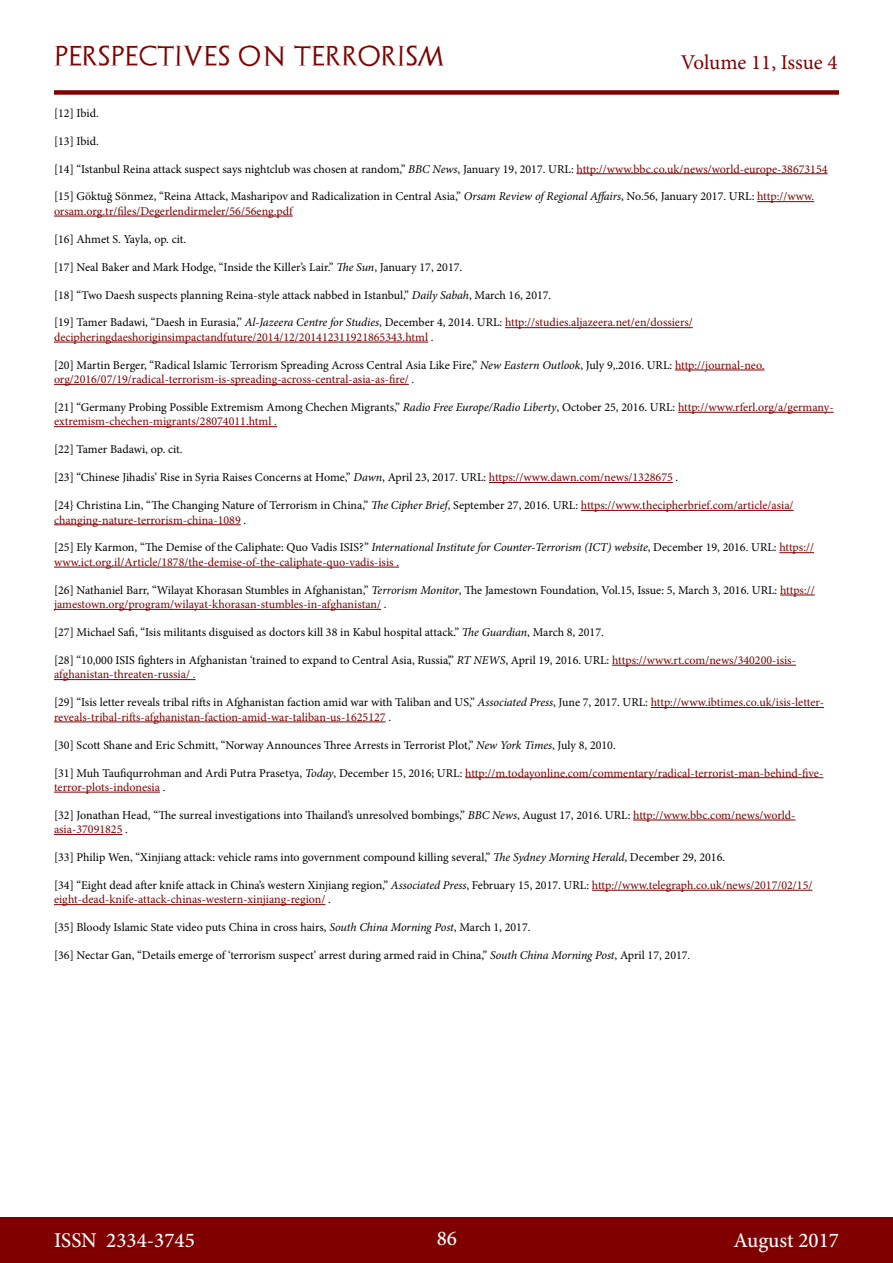
<style>
.page{position:relative;width:893px;height:1263px;background:#fff}
.page>*{position:absolute;margin:0;border:0;box-sizing:border-box;transform-origin:0 0}
.t1{font:500 21px "Minion Pro";color:#fff}
.t2{font:21px "Archeologicaps";letter-spacing:.045em;color:#800000}
.t3{font:21px "Minion Pro";letter-spacing:-.005em;color:#800000}
.t4{font:12px/14.4px "Minion Pro";color:#000}
.t5{font:12px/14.4px "Minion Pro";color:#800000}
.s1{font-style:italic}
.s2{color:#800000}
.s3{color:#000}
.s4{font-style:italic;color:#000}
</style>
<div class="page">
<div style="left:0;top:1217px;width:893px;height:46px;background:#800000"></div>
<div style="left:54px;top:90px;width:785px;height:5px;background:#800000"></div>
<hr style="left:576px;top:173px;width:252px;height:1px;background:#800000">
<hr style="left:757px;top:201px;width:57px;height:1px;background:#800000">
<hr style="left:54px;top:216px;width:239px;height:1px;background:#800000">
<hr style="left:505px;top:327px;width:188px;height:1px;background:#800000">
<hr style="left:54px;top:342px;width:374px;height:1px;background:#800000">
<hr style="left:675px;top:370px;width:90px;height:1px;background:#800000">
<hr style="left:54px;top:384px;width:355px;height:1px;background:#800000">
<hr style="left:678px;top:412px;width:156px;height:1px;background:#800000">
<hr style="left:54px;top:426px;width:223px;height:1px;background:#800000">
<hr style="left:489px;top:482px;width:184px;height:1px;background:#800000">
<hr style="left:581px;top:510px;width:213px;height:1px;background:#800000">
<hr style="left:54px;top:524px;width:187px;height:1px;background:#800000">
<hr style="left:779px;top:552px;width:35px;height:1px;background:#800000">
<hr style="left:54px;top:567px;width:345px;height:1px;background:#800000">
<hr style="left:780px;top:595px;width:35px;height:1px;background:#800000">
<hr style="left:54px;top:609px;width:327px;height:1px;background:#800000">
<hr style="left:612px;top:665px;width:184px;height:1px;background:#800000">
<hr style="left:54px;top:679px;width:142px;height:1px;background:#800000">
<hr style="left:651px;top:707px;width:173px;height:1px;background:#800000">
<hr style="left:54px;top:722px;width:332px;height:1px;background:#800000">
<hr style="left:465px;top:777px;width:358px;height:1px;background:#800000">
<hr style="left:54px;top:792px;width:106px;height:1px;background:#800000">
<hr style="left:633px;top:820px;width:162px;height:1px;background:#800000">
<hr style="left:54px;top:834px;width:69px;height:1px;background:#800000">
<hr style="left:592px;top:890px;width:220px;height:1px;background:#800000">
<hr style="left:54px;top:904px;width:271px;height:1px;background:#800000">
<h1 class="t2" style="left:54px;top:43px;width:392px">PERSPECTIVES ON TERRORISM</h1>
<h1 class="t3" style="left:681px;top:48px;width:158px">Volume 11, Issue 4</h1>
<p class="t4" style="left:54px;top:106px;width:46px">[12] Ibid.</p>
<p class="t4" style="left:54px;top:134px;width:46px">[13] Ibid.</p>
<p class="t4" style="left:54px;top:162px;width:775px">[14] “Istanbul Reina attack suspect says nightclub was chosen at random,” <span class="s1">BBC News</span>, January 19, 2017. URL: <span class="s2">http://www.bbc.co.uk/news/world-europe-38673154</span></p>
<p class="t4" style="left:54px;top:189px;width:762px">[15] Göktuğ Sönmez, “Reina Attack, Masharipov and Radicalization in Central Asia,” <span class="s1">Orsam Review of Regional Affairs</span>, No.56, January 2017. URL: <span class="s2">http://www. orsam.org.tr/files/Degerlendirmeler/56/56eng.pdf</span></p>
<p class="t4" style="left:54px;top:232px;width:134px">[16] Ahmet S. Yayla, op. cit.</p>
<p class="t4" style="left:54px;top:260px;width:410px">[17] Neal Baker and Mark Hodge, “Inside the Killer’s Lair.” <span class="s1">The Sun</span>, January 17, 2017.</p>
<p class="t4" style="left:54px;top:288px;width:499px">[18] “Two Daesh suspects planning Reina-style attack nabbed in Istanbul,” <span class="s1">Daily Sabah</span>, March 16, 2017.</p>
<p class="t5" style="left:54px;top:315px;width:640px"><span class="s3">[19] Tamer Badawi, “Daesh in Eurasia,”</span> <span class="s4">Al-Jazeera Centre for Studies</span><span class="s3">, December 4, 2014. URL:</span> http://studies.aljazeera.net/en/dossiers/ decipheringdaeshoriginsimpactandfuture/2014/12/201412311921865343.html <span class="s3">.</span></p>
<p class="t4" style="left:54px;top:358px;width:712px">[20] Martin Berger, “Radical Islamic Terrorism Spreading Across Central Asia Like Fire,” <span class="s1">New Eastern Outlook</span>, July 9,.2016. URL: <span class="s2">http://journal-neo. org/2016/07/19/radical-terrorism-is-spreading-across-central-asia-as-fire/</span> .</p>
<p class="t4" style="left:54px;top:400px;width:781px">[21] “Germany Probing Possible Extremism Among Chechen Migrants,” <span class="s1">Radio Free Europe/Radio Liberty</span>, October 25, 2016. URL: <span class="s2">http://www.rferl.org/a/germany&shy;extremism-chechen-migrants/28074011.html .</span></p>
<p class="t4" style="left:54px;top:442px;width:130px">[22] Tamer Badawi, op. cit.</p>
<p class="t4" style="left:54px;top:470px;width:626px">[23] “Chinese Jihadis’ Rise in Syria Raises Concerns at Home,” <span class="s1">Dawn</span>, April 23, 2017. URL: <span class="s2">https://www.dawn.com/news/1328675</span> .</p>
<p class="t5" style="left:54px;top:498px;width:741px"><span class="s3">[24} Christina Lin, “The Changing Nature of Terrorism in China,”</span> <span class="s4">The Cipher Brief</span><span class="s3">, September 27, 2016. URL:</span> https://www.thecipherbrief.com/article/asia/ changing-nature-terrorism-china-1089 <span class="s3">.</span></p>
<p class="t5" style="left:54px;top:540px;width:761px"><span class="s3">[25] Ely Karmon, “The Demise of the Caliphate: Quo Vadis ISIS?”</span> <span class="s4">International Institute for Counter-Terrorism (ICT) website</span><span class="s3">, December 19, 2016. URL:</span> https:// www.ict.org.il/Article/1878/the-demise-of-the-caliphate-quo-vadis-isis .</p>
<p class="t4" style="left:54px;top:583px;width:762px">[26] Nathaniel Barr, “Wilayat Khorasan Stumbles in Afghanistan,” <span class="s1">Terrorism Monitor</span>, The Jamestown Foundation, Vol.15, Issue: 5, March 3, 2016. URL: <span class="s2">https:// jamestown.org/program/wilayat-khorasan-stumbles-in-afghanistan/</span> .</p>
<p class="t4" style="left:54px;top:625px;width:551px">[27] Michael Safi, “Isis militants disguised as doctors kill 38 in Kabul hospital attack.” <span class="s1">The Guardian</span>, March 8, 2017.</p>
<p class="t4" style="left:54px;top:653px;width:743px">[28] “10,000 ISIS fighters in Afghanistan ‘trained to expand to Central Asia, Russia’,” <span class="s1">RT NEWS</span>, April 19, 2016. URL: <span class="s2">https://www.rt.com/news/340200-isis&shy;afghanistan-threaten-russia/ .</span></p>
<p class="t5" style="left:54px;top:695px;width:772px"><span class="s3">[29] “Isis letter reveals tribal rifts in Afghanistan faction amid war with Taliban and US,”</span> <span class="s4">Associated Press</span><span class="s3">, June 7, 2017. URL:</span> http://www.ibtimes.co.uk/isis-letter&shy;reveals-tribal-rifts-afghanistan-faction-amid-war-taliban-us-1625127 <span class="s3">.</span></p>
<p class="t4" style="left:54px;top:738px;width:563px">[30] Scott Shane and Eric Schmitt, “Norway Announces Three Arrests in Terrorist Plot,” <span class="s1">New York Times</span>, July 8, 2010.</p>
<p class="t5" style="left:54px;top:765px;width:771px"><span class="s3">[31] Muh Taufiqurrohman and Ardi Putra Prasetya,</span> <span class="s4">Today</span><span class="s3">, December 15, 2016; URL:</span> http://m.todayonline.com/commentary/radical-terrorist-man-behind-five&shy;terror-plots-indonesia <span class="s3">.</span></p>
<p class="t4" style="left:54px;top:808px;width:743px">[32] Jonathan Head, “The surreal investigations into Thailand’s unresolved bombings,” <span class="s1">BBC News</span>, August 17, 2016. URL: <span class="s2">http://www.bbc.com/news/world&shy;asia-37091825</span> .</p>
<p class="t4" style="left:54px;top:850px;width:673px">[33] Philip Wen, “Xinjiang attack: vehicle rams into government compound killing several,” <span class="s1">The Sydney Morning Herald</span>, December 29, 2016.</p>
<p class="t5" style="left:54px;top:878px;width:760px"><span class="s3">[34] “Eight dead after knife attack in China’s western Xinjiang region,”</span> <span class="s4">Associated Press</span><span class="s3">, February 15, 2017. URL:</span> http://www.telegraph.co.uk/news/2017/02/15/ eight-dead-knife-attack-chinas-western-xinjiang-region/ <span class="s3">.</span></p>
<p class="t4" style="left:54px;top:920px;width:478px">[35] Bloody Islamic State video puts China in cross hairs, <span class="s1">South China Morning Post</span>, March 1, 2017.</p>
<p class="t4" style="left:54px;top:948px;width:638px">[36] Nectar Gan, “Details emerge of ‘terrorism suspect’ arrest during armed raid in China,” <span class="s1">South China Morning Post</span>, April 17, 2017.</p>
<h1 class="t1" style="left:54px;top:1226px;width:142px">ISSN 2334-3745</h1>
<h1 class="t1" style="left:437px;top:1224px;width:22px">86</h1>
<h1 class="t1" style="left:733px;top:1226px;width:107px">August 2017</h1>
</div>
